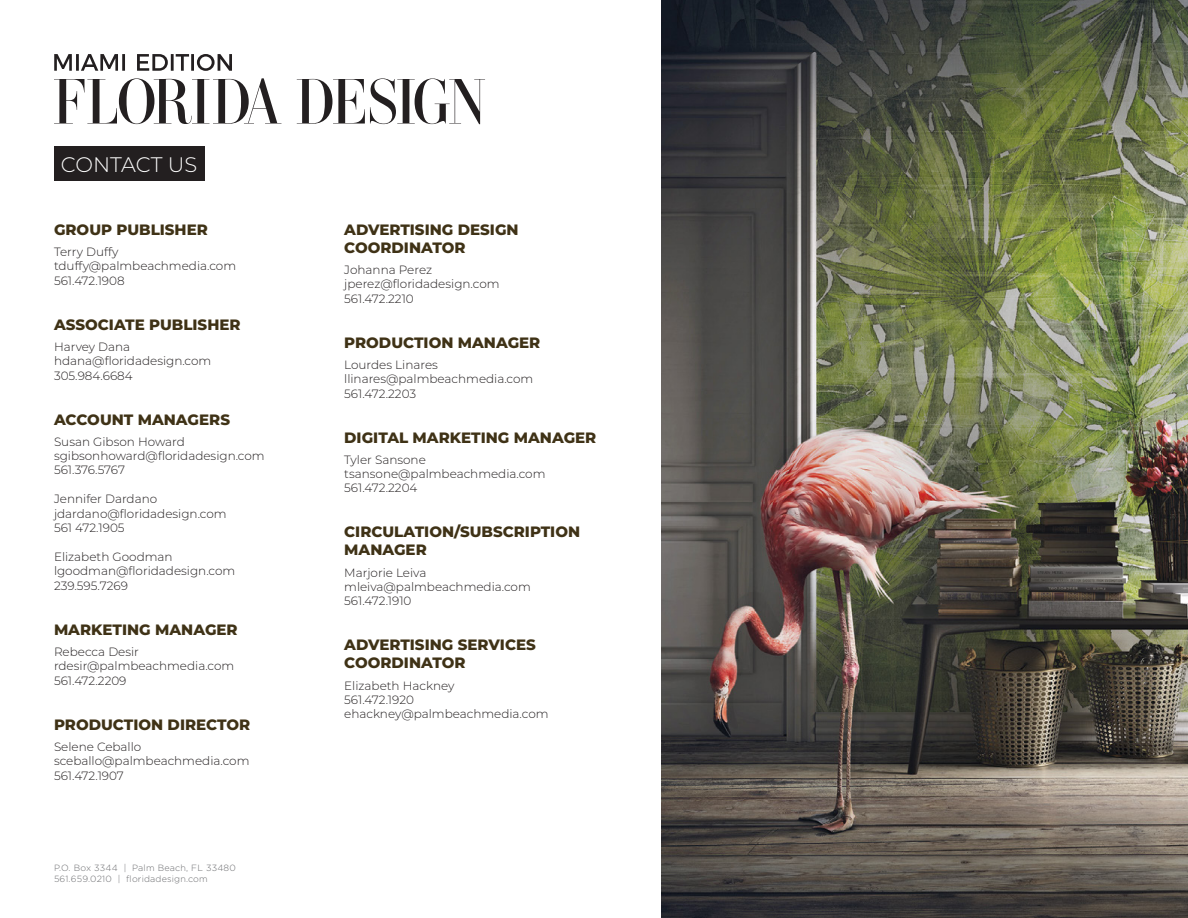
<style>
.page{position:relative;width:1188px;height:918px;background:#fff}
.page>*{position:absolute;margin:0;border:0;box-sizing:border-box;transform-origin:0 0}
.Page_Header{font:300 21px "Montserrat";letter-spacing:-.01em;color:#fff}
.Page_Sub_Header_1{font:800 15px/18px "Montserrat";color:#3f3216}
.Normal_Copy{font:800 15px/18px "Montserrat";color:#3f3216}
.Normal_Copy-2{font:300 12px/14.4px "Montserrat";color:#231f20}
.t1{font:300 9px/10.8px "Gotham";letter-spacing:.02em;color:#6d6e71}
</style>
<div class="page">
<svg style="left:54px;top:54px;width:178px;height:17px"></svg>
<svg style="left:54px;top:78px;width:431px;height:46px"></svg>
<img style="left:662px;top:0;width:526px;height:918px">
<div style="left:54px;top:147px;width:150px;height:34px;background:#231f20"></div>
<p class="Page_Header" style="left:61px;top:150px;width:138px">CONTACT US</p>
<p class="Page_Sub_Header_1" style="left:54px;top:219px;width:155px">GROUP PUBLISHER</p>
<p class="Normal_Copy-2" style="left:54px;top:244px;width:66px">Terry Duffy</p>
<p class="Normal_Copy-2" style="left:54px;top:258px;width:184px">tduffy@palmbeachmedia.com</p>
<p class="Normal_Copy-2" style="left:54px;top:273px;width:72px">561.472.1908</p>
<p class="Page_Sub_Header_1" style="left:54px;top:314px;width:188px">ASSOCIATE PUBLISHER</p>
<p class="Normal_Copy-2" style="left:54px;top:339px;width:78px">Harvey Dana</p>
<p class="Normal_Copy-2" style="left:54px;top:353px;width:159px">hdana@floridadesign.com</p>
<p class="Normal_Copy-2" style="left:54px;top:368px;width:80px">305.984.6684</p>
<p class="Page_Sub_Header_1" style="left:54px;top:409px;width:178px">ACCOUNT MANAGERS</p>
<p class="Normal_Copy-2" style="left:54px;top:434px;width:132px">Susan Gibson Howard</p>
<p class="Normal_Copy-2" style="left:54px;top:448px;width:212px">sgibsonhoward@floridadesign.com</p>
<p class="Normal_Copy-2" style="left:54px;top:463px;width:73px">561.376.5767</p>
<p class="Normal_Copy-2" style="left:54px;top:491px;width:105px">Jennifer Dardano</p>
<p class="Normal_Copy-2" style="left:54px;top:506px;width:174px">jdardano@floridadesign.com</p>
<p class="Normal_Copy-2" style="left:54px;top:520px;width:72px">561 472.1905</p>
<p class="Normal_Copy-2" style="left:54px;top:549px;width:120px">Elizabeth Goodman</p>
<p class="Normal_Copy-2" style="left:54px;top:563px;width:183px">lgoodman@floridadesign.com</p>
<p class="Normal_Copy-2" style="left:54px;top:578px;width:75px">239.595.7269</p>
<p class="Page_Sub_Header_1" style="left:54px;top:620px;width:185px">MARKETING MANAGER</p>
<p class="Normal_Copy-2" style="left:54px;top:644px;width:87px">Rebecca Desir</p>
<p class="Normal_Copy-2" style="left:54px;top:658px;width:182px">rdesir@palmbeachmedia.com</p>
<p class="Normal_Copy-2" style="left:54px;top:673px;width:74px">561.472.2209</p>
<p class="Page_Sub_Header_1" style="left:54px;top:714px;width:198px">PRODUCTION DIRECTOR</p>
<p class="Normal_Copy-2" style="left:54px;top:739px;width:89px">Selene Ceballo</p>
<p class="Normal_Copy-2" style="left:54px;top:753px;width:197px">sceballo@palmbeachmedia.com</p>
<p class="Normal_Copy-2" style="left:54px;top:768px;width:71px">561.472.1907</p>
<p class="t1" style="left:54px;top:862px;width:183px">P.O. Box 3344 | Palm Beach, FL 33480<br>561.659.0210 | floridadesign.com</p>
<p class="Normal_Copy" style="left:344px;top:219px;width:176px">ADVERTISING DESIGN<br>COORDINATOR</p>
<p class="Normal_Copy-2" style="left:344px;top:262px;width:89px">Johanna Perez</p>
<p class="Normal_Copy-2" style="left:344px;top:276px;width:157px">jperez@floridadesign.com</p>
<p class="Normal_Copy-2" style="left:344px;top:291px;width:71px">561.472.2210</p>
<p class="Page_Sub_Header_1" style="left:344px;top:332px;width:198px">PRODUCTION MANAGER</p>
<p class="Normal_Copy-2" style="left:344px;top:357px;width:95px">Lourdes Linares</p>
<p class="Normal_Copy-2" style="left:344px;top:371px;width:191px">llinares@palmbeachmedia.com</p>
<p class="Normal_Copy-2" style="left:344px;top:386px;width:73px">561.472.2203</p>
<p class="Page_Sub_Header_1" style="left:344px;top:427px;width:254px">DIGITAL MARKETING MANAGER</p>
<p class="Normal_Copy-2" style="left:344px;top:452px;width:83px">Tyler Sansone</p>
<p class="Normal_Copy-2" style="left:344px;top:466px;width:203px">tsansone@palmbeachmedia.com<br>561.472.2204</p>
<p class="Page_Sub_Header_1" style="left:344px;top:522px;width:237px">CIRCULATION/SUBSCRIPTION<br>MANAGER</p>
<p class="Normal_Copy-2" style="left:344px;top:565px;width:84px">Marjorie Leiva</p>
<p class="Normal_Copy-2" style="left:344px;top:579px;width:188px">mleiva@palmbeachmedia.com</p>
<p class="Normal_Copy-2" style="left:344px;top:594px;width:69px">561.472.1910</p>
<p class="Page_Sub_Header_1" style="left:344px;top:635px;width:193px">ADVERTISING SERVICES<br>COORDINATOR</p>
<p class="Normal_Copy-2" style="left:344px;top:678px;width:112px">Elizabeth Hackney</p>
<p class="Normal_Copy-2" style="left:344px;top:692px;width:71px">561.472.1920</p>
<p class="Normal_Copy-2" style="left:344px;top:707px;width:206px">ehackney@palmbeachmedia.com</p>
</div>
